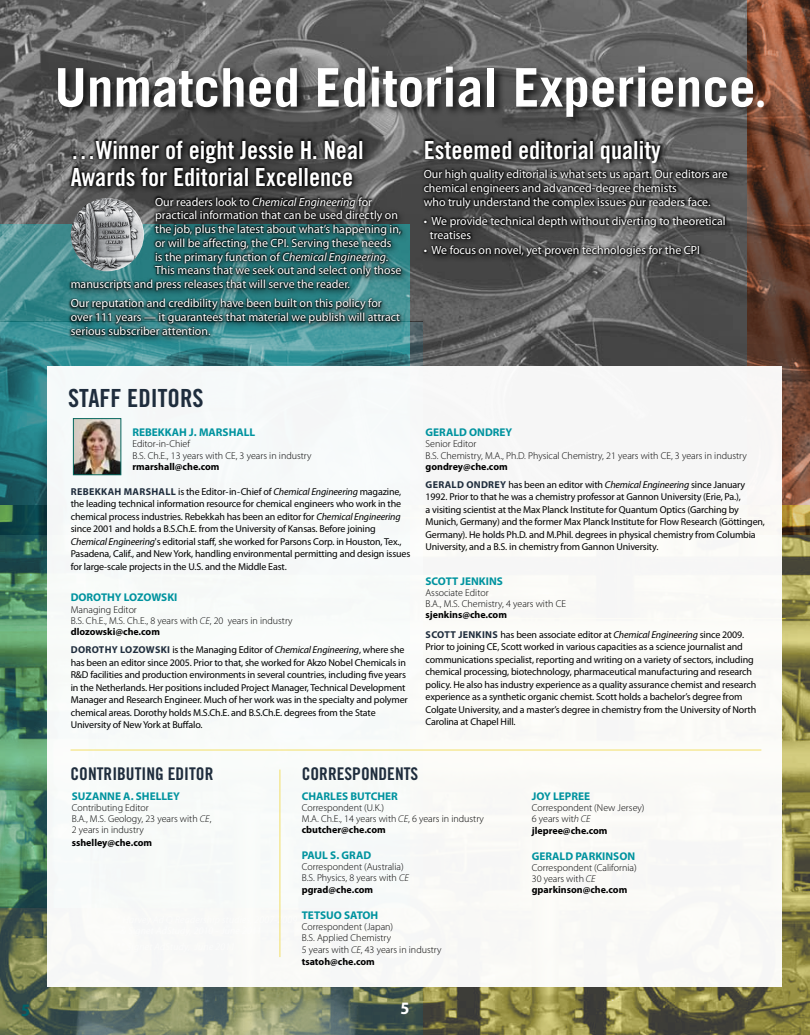
<style>
.page{position:relative;width:810px;height:1035px;background:#fff}
.page>*{position:absolute;margin:0;border:0;box-sizing:border-box;transform-origin:0 0}
.t1{font:700 53.25px "Trade Gothic LT Std";color:#fff}
.t2{font:25px/27.5px "Trade Gothic LT Std Bd Cn 20";color:#fff}
.t3{font:25px "Trade Gothic LT Std Bd Cn 20";color:#1f2d3d}
.t4{font:17.5px "Trade Gothic LT Std Bd Cn 20";color:#1f2d3d}
.t5{font:700 semi-condensed 17.5px "Myriad Pro";color:#006269}
.t6{font:700 semi-condensed 17.5px "Myriad Pro";color:#fff}
.t7{font:11.88px/13.8px "Myriad Pro";color:#fff}
.t8{font:700 11.25px "Myriad Pro";color:#00939f}
.t9{font:10px/12.5px "Myriad Pro";letter-spacing:-.015em;color:#000}
.t10{font:300 10px/11.2px "Myriad Pro";color:#000}
.t11{font:700 10px "Myriad Pro";color:#000}
.t12{font:700 10px "Myriad Pro";letter-spacing:.03em;color:#1f2d3d}
.s1{font-family:"Myriad Pro";font-size:37.5px}
.s2{font-style:italic}
.s3{font-weight:700}
.s4{font-weight:700;color:#1f2d3d}
</style>
<div class="page">
<img style="left:0;top:0;width:810px;height:1035px">
<div style="left:47px;top:366px;width:735px;height:621px;background:#f8f9f8"></div>
<div style="left:55px;top:64px;width:719px;height:64px;background:#000;opacity:.75"></div>
<svg style="left:68px;top:137px;width:668px;height:207px;background:#507173"></svg>
<svg style="left:69px;top:137px;width:661px;height:200px;background:#3b4a4b"></svg>
<img style="left:71px;top:198px;width:73px;height:73px;border-radius:37px">
<img style="left:75px;top:420px;width:44px;height:53px">
<div style="left:73px;top:418px;width:48px;height:57px;border:1px solid #076960"></div>
<hr style="left:71px;top:750px;width:690px;height:1px;background:#f3df67">
<hr style="left:280px;top:770px;width:1px;height:187px;background:#f3df67">
<h1 class="t1" style="left:54px;top:55px;width:713px">Unmatched Editorial Experience<span class="s1">.</span></h1>
<h2 class="t2" style="left:71px;top:136px;width:294px">…Winner of eight Jessie H. Neal<br>Awards for Editorial Excellence</h2>
<p class="t7" style="left:155px;top:195px;width:218px">Our readers look to <span class="s2">Chemical Engineering</span> for</p>
<p class="t7" style="left:155px;top:209px;width:244px">practical information that can be used directly on</p>
<p class="t7" style="left:155px;top:222px;width:248px">the job, plus the latest about what’s happening in,</p>
<p class="t7" style="left:155px;top:236px;width:238px">or will be affecting, the CPI. Serving these needs</p>
<p class="t7" style="left:155px;top:250px;width:235px">is the primary function of <span class="s2">Chemical Engineering</span>.</p>
<p class="t7" style="left:155px;top:264px;width:248px">This means that we seek out and select only those</p>
<p class="t7" style="left:71px;top:277px;width:281px">manuscripts and press releases that will serve the reader.</p>
<p class="t7" style="left:71px;top:297px;width:331px">Our reputation and credibility have been built on this policy for over 111 years — it guarantees that material we publish will attract serious subscriber attention.</p>
<h2 class="t2" style="left:424px;top:136px;width:239px">Esteemed editorial quality</h2>
<p class="t7" style="left:424px;top:167px;width:306px">Our high quality editorial is what sets us apart. Our editors are chemical engineers and advanced-degree chemists<br>who truly understand the complex issues our readers face.</p>
<p class="t7" style="left:430px;top:214px;width:297px;text-indent:-6px">• We provide technical depth without diverting to theoretical treatises</p>
<p class="t7" style="left:424px;top:244px;width:278px">• We focus on novel, yet proven technologies for the CPI</p>
<h2 class="t3" style="left:68px;top:383px;width:137px">STAFF EDITORS</h2>
<p class="t8" style="left:132px;top:426px;width:124px">REBEKKAH J. MARSHALL</p>
<p class="t10" style="left:132px;top:439px;width:181px">Editor-in-Chief<br>B.S. Ch.E., 13 years with CE, 3 years in industry</p>
<p class="t11" style="left:132px;top:461px;width:89px">rmarshall@che.com</p>
<p class="t9" style="left:71px;top:485px;width:341px;text-indent:107px">is the Editor-in-Chief of <span class="s2">Chemical Engineering</span> magazine, the leading technical information resource for chemical engineers who work in the chemical process industries. Rebekkah has been an editor for <span class="s2">Chemical Engineering </span>since 2001 and holds a B.S.Ch.E. from the University of Kansas. Before joining <span class="s2">Chemical Engineering</span>'s editorial staff, she worked for Parsons Corp. in Houston, Tex., Pasadena, Calif., and New York, handling environmental permitting and design issues for large-scale projects in the U.S. and the Middle East.</p>
<p class="t8" style="left:71px;top:591px;width:108px">DOROTHY LOZOWSKI</p>
<p class="t10" style="left:71px;top:604px;width:223px">Managing Editor<br>B.S. Ch.E., M.S. Ch.E., 8 years with <span class="s2">CE</span>, 20 years in industry <span class="s3">dlozowski@che.com</span></p>
<p class="t12" style="left:71px;top:644px;width:15px">Dorothy</p>
<p class="t12" style="left:120px;top:644px;width:13px">Lozowski</p>
<p class="t12" style="left:71px;top:486px;width:14px">Rebekkah</p>
<p class="t12" style="left:124px;top:486px;width:16px">Marshall</p>
<p class="t9" style="left:71px;top:644px;width:339px;text-indent:102px">is the Managing Editor of <span class="s2">Chemical Engineering</span>, where she has been an editor since 2005. Prior to that, she worked for Akzo Nobel Chemicals in R&amp;D facilities and production environments in several countries, including five years in the Netherlands. Her positions included Project Manager, Technical Development Manager and Research Engineer. Much of her work was in the specialty and polymer chemical areas. Dorothy holds M.S.Ch.E. and B.S.Ch.E. degrees from the State University of New York at Buffalo.</p>
<p class="t8" style="left:426px;top:426px;width:88px">GERALD ONDREY</p>
<p class="t10" style="left:426px;top:439px;width:323px">Senior Editor<br>B.S. Chemistry, M.A., Ph.D. Physical Chemistry, 21 years with CE, 3 years in industry</p>
<p class="t11" style="left:426px;top:461px;width:84px">gondrey@che.com</p>
<p class="t12" style="left:426px;top:479px;width:15px">Gerald</p>
<p class="t12" style="left:466px;top:479px;width:15px">Ondrey</p>
<p class="t9" style="left:426px;top:479px;width:341px;text-indent:83px">has been an editor with <span class="s2">Chemical Engineering</span> since January 1992. Prior to that he was a chemistry professor at Gannon University (Erie, Pa.),<br>a visiting scientist at the Max Planck Institute for Quantum Optics (Garching by Munich, Germany) and the former Max Planck Institute for Flow Research (Göttingen, Germany). He holds Ph.D. and M.Phil. degrees in physical chemistry from Columbia University, and a B.S. in chemistry from Gannon University.</p>
<p class="t8" style="left:426px;top:575px;width:79px">SCOTT JENKINS</p>
<p class="t10" style="left:426px;top:587px;width:142px">Associate Editor<br>B.A., M.S. Chemistry, 4 years with CE</p>
<p class="t11" style="left:426px;top:609px;width:83px">sjenkins@che.com</p>
<p class="t12" style="left:426px;top:629px;width:13px">Scott</p>
<p class="t9" style="left:426px;top:628px;width:332px;text-indent:33px"><span class="s4">JENKINS</span> has been associate editor at <span class="s2">Chemical Engineering</span> since 2009.<br>Prior to joining CE, Scott worked in various capacities as a science journalist and communications specialist, reporting and writing on a variety of sectors, including chemical processing, biotechnology, pharmaceutical manufacturing and research policy. He also has industry experience as a quality assurance chemist and research experience as a synthetic organic chemist. Scott holds a bachelor’s degree from Colgate University, and a master’s degree in chemistry from the University of North Carolina at Chapel Hill.</p>
<h3 class="t4" style="left:71px;top:763px;width:17px">contri</h3>
<h3 class="t4" style="left:117px;top:763px;width:98px">buting EDITOR</h3>
<h3 class="t4" style="left:302px;top:763px;width:10px">Corres</h3>
<h3 class="t4" style="left:352px;top:763px;width:18px">pondents</h3>
<p class="t8" style="left:72px;top:790px;width:110px">SUZANNE A. SHELLEY</p>
<p class="t10" style="left:72px;top:802px;width:141px">Contributing Editor<br>B.A., M.S. Geology, 23 years with <span class="s2">CE</span>,<br>2 years in industry</p>
<p class="t11" style="left:72px;top:837px;width:82px">sshelley@che.com</p>
<p class="t8" style="left:302px;top:790px;width:98px">CHARLES BUTCHER</p>
<p class="t10" style="left:302px;top:802px;width:184px">Correspondent (U.K.)<br>M.A. Ch.E., 14 years with <span class="s2">CE</span>, 6 years in industry <span class="s3">cbutcher@che.com</span></p>
<p class="t8" style="left:302px;top:849px;width:71px">PAUL S. GRAD</p>
<p class="t10" style="left:302px;top:861px;width:109px;line-height:11.6px">Correspondent (Australia)<br>B.S. Physics, 8 years with <span class="s2">CE </span><span class="s3">pgrad@che.com</span></p>
<p class="t8" style="left:302px;top:909px;width:78px">TETSUO SATOH</p>
<p class="t10" style="left:302px;top:921px;width:141px">Correspondent (Japan)<br>B.S. Applied Chemistry<br>5 years with <span class="s2">CE</span>, 43 years in industry <span class="s3">tsatoh@che.com</span></p>
<h3 class="t5" style="left:21px;top:1000px;width:11px">5</h3>
<h3 class="t6" style="left:400px;top:999px;width:11px">5</h3>
<p class="t8" style="left:532px;top:790px;width:60px">JOY LEPREE</p>
<p class="t10" style="left:532px;top:802px;width:114px;line-height:11.6px">Correspondent (New Jersey)<br>6 years wit<span class="s2">h CE </span><span class="s3">jlepree@che.com</span></p>
<p class="t8" style="left:532px;top:850px;width:105px">GERALD PARKINSON</p>
<p class="t10" style="left:532px;top:862px;width:106px">Correspondent (California)<br>30 years with <span class="s2">CE </span><span class="s3">gparkinson@che.com</span></p>
</div>
